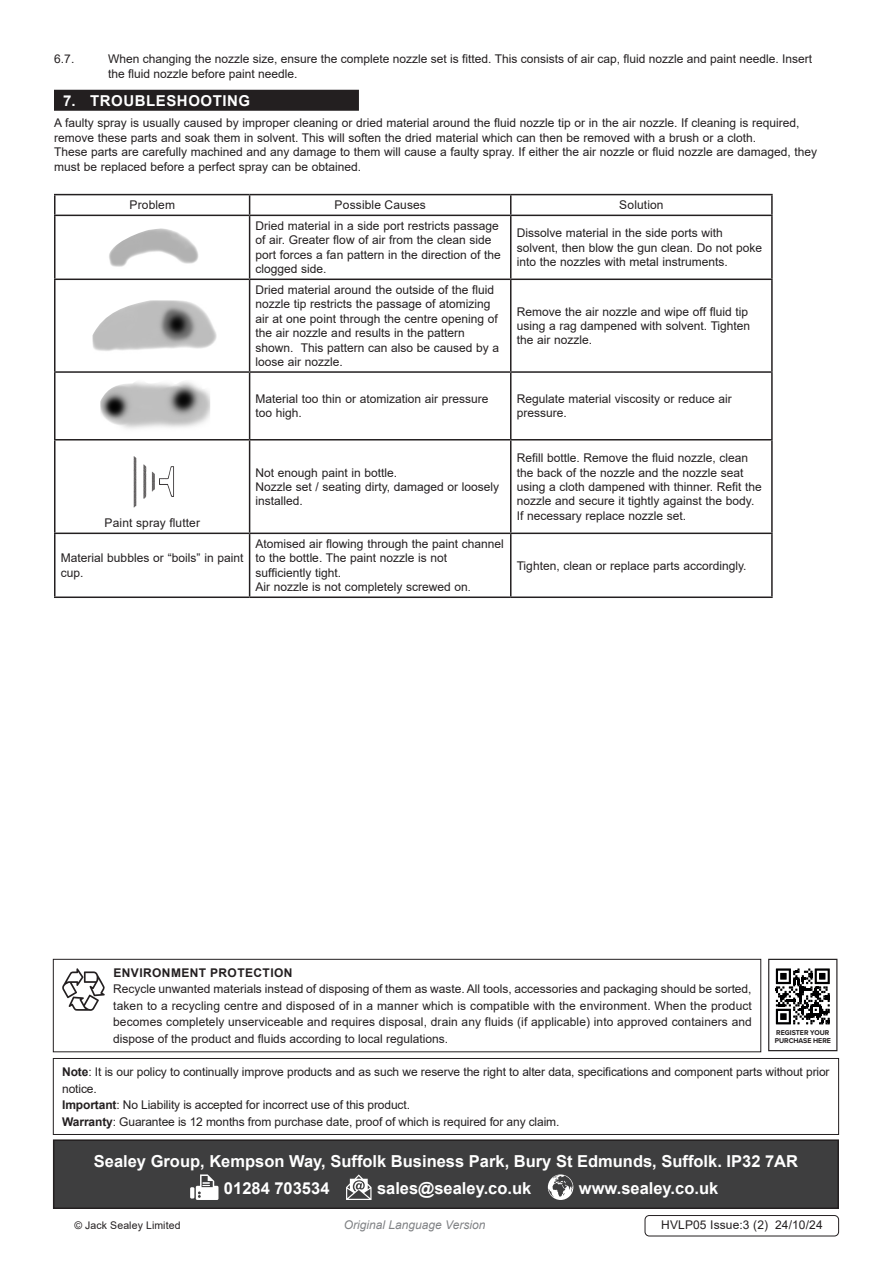
<style>
.page{position:relative;width:893px;height:1263px;background:#fff}
.page>*{position:absolute;margin:0;border:0;box-sizing:border-box;transform-origin:0 0}
.Footer_Contact_Information{font:700 16.5px "Arial";color:#fff}
.t1{font:700 15px "Arial";letter-spacing:.035em;color:#fff}
.Enviroment_Protection_Body{font:12px/14.4px "Arial";color:#231f20}
.Important_Notification_Body{font:12px/16.5px "Arial";letter-spacing:-.01em;color:#231f20}
.Normal{font:12px/14.4px "Arial";color:#231f20}
.Body{font:12px "Arial";letter-spacing:.01em;color:#231f20}
.Body__Footer{font:12px "Arial";letter-spacing:.01em;color:#231f20}
.t2{font:italic 12px "Arial";color:#808285}
.Enviroment_Protection_Header{font:700 12px "Arial";letter-spacing:.035em;color:#231f20}
.Body__Justified__7pt{font:10.5px "Arial";letter-spacing:.01em;color:#231f20}
.t3{font:700 7.2px/8.4px "Proxima Nova";color:#231f20;scale:.96 1}
.s1{font-size:10.5px}
.s2{font-weight:700}
</style>
<div class="page">
<div style="left:54px;top:1140px;width:784px;height:68px;background:#3e3e3f"></div>
<svg style="left:190px;top:1187px;width:4px;height:11px"></svg>
<svg style="left:196px;top:1174px;width:22px;height:26px"></svg>
<svg style="left:346px;top:1174px;width:26px;height:26px"></svg>
<svg style="left:548px;top:1174px;width:25px;height:26px"></svg>
<div style="left:53px;top:1139px;width:786px;height:70px;border:2px solid #231f20"></div>
<div style="left:53px;top:959px;width:708px;height:93px;border:1px solid #231f20"></div>
<svg style="left:62px;top:968px;width:43px;height:43px"></svg>
<div style="left:53px;top:1058px;width:786px;height:77px;border:1px solid #231f20"></div>
<div style="left:54px;top:90px;width:305px;height:21px;background:#231f20"></div>
<hr style="left:54px;top:194px;width:196px;height:1px;background:#231f20">
<hr style="left:54px;top:195px;width:2px;height:20px;background:#231f20">
<hr style="left:250px;top:194px;width:261px;height:1px;background:#231f20">
<svg style="left:249px;top:195px;width:1px;height:20px"></svg>
<hr style="left:511px;top:194px;width:262px;height:1px;background:#231f20">
<svg style="left:510px;top:195px;width:1px;height:20px"></svg>
<hr style="left:771px;top:195px;width:2px;height:20px;background:#231f20">
<hr style="left:54px;top:215px;width:196px;height:1px;background:#231f20">
<hr style="left:54px;top:216px;width:2px;height:63px;background:#231f20">
<hr style="left:250px;top:215px;width:261px;height:1px;background:#231f20">
<hr style="left:249px;top:216px;width:1px;height:63px;background:#231f20">
<hr style="left:511px;top:215px;width:262px;height:1px;background:#231f20">
<hr style="left:510px;top:216px;width:1px;height:63px;background:#231f20">
<hr style="left:771px;top:216px;width:2px;height:63px;background:#231f20">
<hr style="left:54px;top:279px;width:196px;height:1px;background:#231f20">
<hr style="left:54px;top:280px;width:2px;height:91px;background:#231f20">
<hr style="left:250px;top:279px;width:261px;height:1px;background:#231f20">
<hr style="left:249px;top:280px;width:1px;height:91px;background:#231f20">
<hr style="left:511px;top:279px;width:262px;height:1px;background:#231f20">
<hr style="left:510px;top:280px;width:1px;height:91px;background:#231f20">
<hr style="left:771px;top:280px;width:2px;height:91px;background:#231f20">
<hr style="left:54px;top:371px;width:196px;height:2px;background:#231f20">
<hr style="left:54px;top:373px;width:2px;height:66px;background:#231f20">
<hr style="left:250px;top:371px;width:261px;height:2px;background:#231f20">
<hr style="left:249px;top:373px;width:1px;height:66px;background:#231f20">
<hr style="left:511px;top:371px;width:262px;height:2px;background:#231f20">
<hr style="left:510px;top:373px;width:1px;height:66px;background:#231f20">
<hr style="left:771px;top:373px;width:2px;height:66px;background:#231f20">
<hr style="left:54px;top:439px;width:196px;height:1px;background:#231f20">
<hr style="left:54px;top:440px;width:2px;height:93px;background:#231f20">
<hr style="left:250px;top:439px;width:261px;height:1px;background:#231f20">
<hr style="left:249px;top:440px;width:1px;height:93px;background:#231f20">
<hr style="left:511px;top:439px;width:262px;height:1px;background:#231f20">
<hr style="left:510px;top:440px;width:1px;height:93px;background:#231f20">
<hr style="left:771px;top:440px;width:2px;height:93px;background:#231f20">
<hr style="left:54px;top:533px;width:196px;height:1px;background:#231f20">
<hr style="left:54px;top:534px;width:2px;height:62px;background:#231f20">
<hr style="left:250px;top:533px;width:261px;height:1px;background:#231f20">
<hr style="left:249px;top:534px;width:1px;height:62px;background:#231f20">
<hr style="left:511px;top:533px;width:262px;height:1px;background:#231f20">
<hr style="left:510px;top:534px;width:1px;height:62px;background:#231f20">
<hr style="left:771px;top:534px;width:2px;height:62px;background:#231f20">
<hr style="left:54px;top:596px;width:196px;height:2px;background:#231f20">
<hr style="left:250px;top:596px;width:261px;height:2px;background:#231f20">
<hr style="left:511px;top:596px;width:262px;height:2px;background:#231f20">
<img style="left:109px;top:228px;width:90px;height:39px">
<img style="left:92px;top:300px;width:125px;height:51px">
<img style="left:100px;top:381px;width:110px;height:48px">
<img style="left:133px;top:456px;width:41px;height:52px">
<svg style="left:775px;top:969px;width:55px;height:56px"></svg>
<svg style="left:776px;top:968px;width:54px;height:56px"></svg>
<div style="left:768px;top:959px;width:69px;height:92px;border:1px solid #231f20"></div>
<div style="left:645px;top:1215px;width:194px;height:21px;border:1px solid #231f20;border-radius:4px"></div>
<p class="Enviroment_Protection_Body" style="left:54px;top:51px;width:22px">6.7.</p>
<p class="Enviroment_Protection_Body" style="left:108px;top:51px;width:706px;line-height:15.8px">When changing the nozzle size, ensure the complete nozzle set is fitted. This consists of air cap, fluid nozzle and paint needle. Insert the fluid nozzle before paint needle.</p>
<p class="t1" style="left:63px;top:90px;width:188px">7. TROUBLESHOOTING</p>
<p class="Enviroment_Protection_Body" style="left:54px;top:116px;width:747px">A faulty spray is usually caused by improper cleaning or dried material around the fluid nozzle tip or in the air nozzle. If cleaning is required, remove these parts and soak them in solvent. This will soften the dried material which can then be removed with a brush or a cloth.</p>
<p class="Enviroment_Protection_Body" style="left:54px;top:145px;width:765px">These parts are carefully machined and any damage to them will cause a faulty spray. If either the air nozzle or fluid nozzle are damaged, they must be replaced before a perfect spray can be obtained.</p>
<p class="Body" style="left:129px;top:197px;width:47px">Problem</p>
<p class="Body" style="left:335px;top:197px;width:93px">Possible Causes</p>
<p class="Body" style="left:619px;top:197px;width:46px">Solution</p>
<p class="Normal" style="left:256px;top:219px;width:247px">Dried material in a side port restricts passage of air. Greater flow of air from the clean side port forces a fan pattern in the direction of the clogged side.</p>
<p class="Enviroment_Protection_Body" style="left:517px;top:226px;width:247px">Dissolve material in the side ports with solvent, then blow the gun clean. Do not poke into the nozzles with metal instruments.</p>
<p class="Enviroment_Protection_Body" style="left:256px;top:283px;width:245px">Dried material around the outside of the fluid nozzle tip restricts the passage of atomizing air at one point through the centre opening of the air nozzle and results in the pattern shown. This pattern can also be caused by a loose air nozzle.</p>
<p class="Enviroment_Protection_Body" style="left:517px;top:304px;width:235px">Remove the air nozzle and wipe off fluid tip using a rag dampened with solvent. Tighten the air nozzle.</p>
<p class="Enviroment_Protection_Body" style="left:256px;top:392px;width:234px">Material too thin or atomization air pressure too high.</p>
<p class="Enviroment_Protection_Body" style="left:517px;top:392px;width:217px">Regulate material viscosity or reduce air pressure.</p>
<p class="Body" style="left:104px;top:515px;width:97px">Paint spray flutter</p>
<p class="Enviroment_Protection_Body" style="left:61px;top:551px;width:184px">Material bubbles or “boils” in paint cup.</p>
<p class="Enviroment_Protection_Body" style="left:256px;top:465px;width:143px">Not enough paint in bottle.</p>
<p class="Enviroment_Protection_Body" style="left:256px;top:479px;width:245px">Nozzle set / seating dirty, damaged or loosely installed.</p>
<p class="Enviroment_Protection_Body" style="left:256px;top:537px;width:250px">Atomised air flowing through the paint channel to the bottle. The paint nozzle is not sufficiently tight.</p>
<p class="Enviroment_Protection_Body" style="left:256px;top:580px;width:217px">Air nozzle is not completely screwed on<span class="s1">.</span></p>
<p class="Enviroment_Protection_Body" style="left:517px;top:451px;width:247px">Refill bottle. Remove the fluid nozzle, clean the back of the nozzle and the nozzle seat using a cloth dampened with thinner. Refit the nozzle and secure it tightly against the body.</p>
<p class="Enviroment_Protection_Body" style="left:517px;top:508px;width:171px">If necessary replace nozzle set.</p>
<p class="Enviroment_Protection_Body" style="left:517px;top:558px;width:231px">Tighten, clean or replace parts accordingly.</p>
<p class="Enviroment_Protection_Header" style="left:113px;top:964px;width:181px">ENVIRONMENT PROTECTION</p>
<p class="Enviroment_Protection_Body" style="left:113px;top:981px;width:640px;line-height:16.5px;text-align:justify">Recycle unwanted materials instead of disposing of them as waste. All tools, accessories and packaging should be sorted, taken to a recycling centre and disposed of in a manner which is compatible with the environment. When the product becomes completely unserviceable and requires disposal, drain any fluids (if applicable) into approved containers and dispose of the product and fluids according to local regulations.</p>
<p class="Important_Notification_Body" style="left:62px;top:1063px;width:769px"><span class="s2">Note</span>: It is our policy to continually improve products and as such we reserve the right to alter data, specifications and component parts without prior notice.</p>
<p class="Important_Notification_Body" style="left:62px;top:1096px;width:349px"><span class="s2">Important</span>: No Liability is accepted for incorrect use of this product.</p>
<p class="Important_Notification_Body" style="left:62px;top:1113px;width:499px"><span class="s2">Warranty</span>: Guarantee is 12 months from purchase date, proof of which is required for any claim.</p>
<p class="t3" style="left:775px;top:1028px;width:60px">REGISTER YOUR<br>PURCHASE HERE</p>
<p class="Footer_Contact_Information" style="left:94px;top:1149px;width:706px">Sealey Group, Kempson Way, Suffolk Business Park, Bury St Edmunds, Suffolk. IP32 7AR</p>
<p class="Footer_Contact_Information" style="left:224px;top:1176px;width:107px">01284 703534</p>
<p class="Footer_Contact_Information" style="left:377px;top:1176px;width:156px">sales@sealey.co.uk</p>
<p class="Footer_Contact_Information" style="left:579px;top:1176px;width:141px">www.sealey.co.uk</p>
<p class="Body__Justified__7pt" style="left:74px;top:1218px;width:108px">© Jack Sealey Limited</p>
<p class="t2" style="left:344px;top:1217px;width:143px">Original Language Version</p>
<p class="Body__Footer" style="left:661px;top:1216px;width:163px">HVLP05 Issue:3 (2) 24/10/24</p>
</div>
